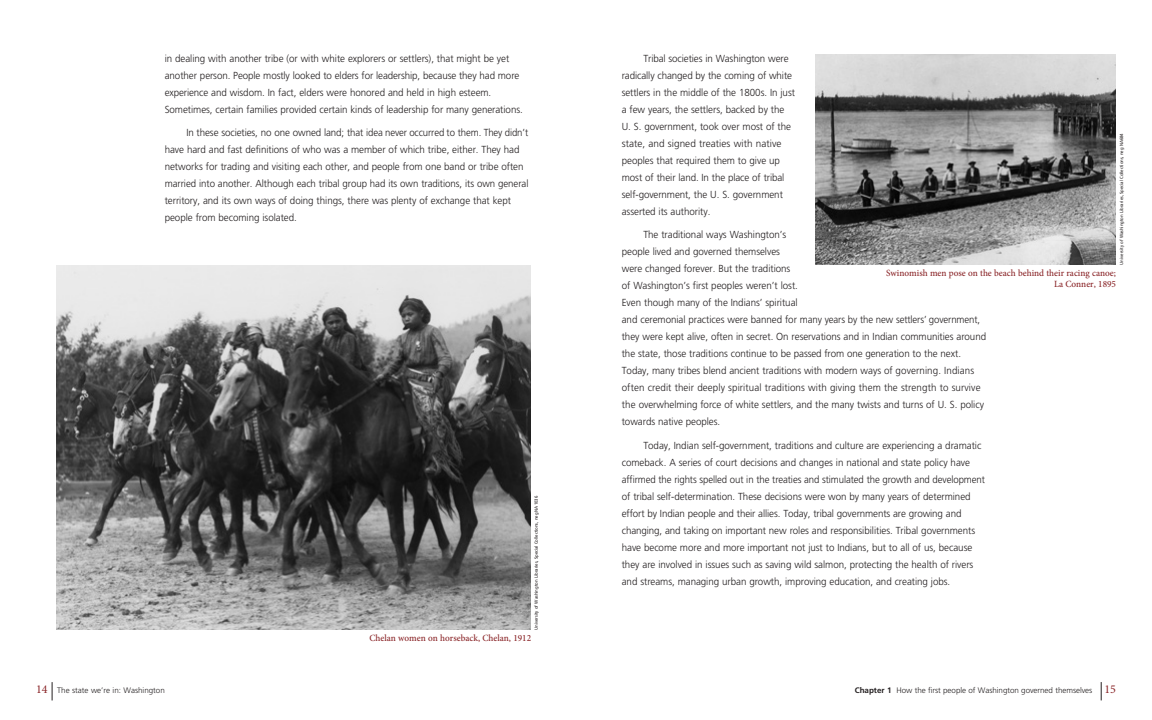
<style>
.page{position:relative;width:1152px;height:720px;background:#fff}
.page>*{position:absolute;margin:0;border:0;box-sizing:border-box;transform-origin:0 0}
.TEXT-frut{font:300 10.2px/17px "Frutiger";letter-spacing:-.005em;color:#231f20;scale:.96 1}
.CAption-mininon{font:500 9.5px/11px "Minion Pro";color:#8a2528;text-align:right}
.t1{font:300 8px "Frutiger";letter-spacing:-.005em;color:#231f20}
.photo_credits{font:4.5px "Frutiger";letter-spacing:-.005em;color:#231f20;scale:.95 1}
.s1{font-family:"Minion Pro";font-weight:400;font-size:12px;color:#8a2528}
.s2{font-weight:700}
</style>
<div class="page">
<img style="left:57px;top:265px;width:474px;height:365px">
<img style="left:816px;top:55px;width:300px;height:209px">
<svg style="left:1101px;top:682px;width:1px;height:18px"></svg>
<svg style="left:52px;top:682px;width:1px;height:18px"></svg>
<p class="TEXT-frut" style="left:165px;top:50px;width:375px">in dealing with another tribe (or with white explorers or settlers), that might be yet another person. People mostly looked to elders for leadership, because they had more experience and wisdom. In fact, elders were honored and held in high esteem.<br>Sometimes, certain families provided certain kinds of leadership for many generations.</p>
<p class="TEXT-frut" style="left:165px;top:124px;width:381px;text-indent:22px">In these societies, no one owned land; that idea never occurred to them. They didn’t have hard and fast definitions of who was a member of which tribe, either. They had networks for trading and visiting each other, and people from one band or tribe often married into another. Although each tribal group had its own traditions, its own general territory, and its own ways of doing things, there was plenty of exchange that kept people from becoming isolated.</p>
<p class="photo_credits" style="left:534px;top:630px;width:142px;rotate:-90deg">University of Washington Libraries, Special Collections, neg NA1036</p>
<p class="CAption-mininon" style="left:369px;top:633px;width:163px">Chelan women on horseback, Chelan, 1912</p>
<p class="TEXT-frut" style="left:622px;top:50px;width:182px;text-indent:22px">Tribal societies in Washington were radically changed by the coming of white settlers in the middle of the 1800s. In just a few years, the settlers, backed by the U. S. government, took over most of the state, and signed treaties with native peoples that required them to give up most of their land. In the place of tribal self-government, the U. S. government asserted its authority.</p>
<p class="TEXT-frut" style="left:622px;top:226px;width:381px;text-indent:22px">The traditional ways Washington’s<br>people lived and governed themselves<br>were changed forever. But the traditions<br>of Washington’s first peoples weren’t lost.<br>Even though many of the Indians’ spiritual<br>and ceremonial practices were banned for many years by the new settlers’ government, they were kept alive, often in secret. On reservations and in Indian communities around the state, those traditions continue to be passed from one generation to the next.<br>Today, many tribes blend ancient traditions with modern ways of governing. Indians often credit their deeply spiritual traditions with giving them the strength to survive the overwhelming force of white settlers, and the many twists and turns of U. S. policy towards native peoples.</p>
<p class="TEXT-frut" style="left:622px;top:437px;width:380px;text-indent:22px">Today, Indian self-government, traditions and culture are experiencing a dramatic comeback. A series of court decisions and changes in national and state policy have affirmed the rights spelled out in the treaties and stimulated the growth and development of tribal self-determination. These decisions were won by many years of determined effort by Indian people and their allies. Today, tribal governments are growing and changing, and taking on important new roles and responsibilities. Tribal governments have become more and more important not just to Indians, but to all of us, because they are involved in issues such as saving wild salmon, protecting the health of rivers and streams, managing urban growth, improving education, and creating jobs.</p>
<p class="photo_credits" style="left:1119px;top:265px;width:140px;rotate:-90deg">University of Washington Libraries, Special Collections, neg NA684</p>
<p class="CAption-mininon" style="left:886px;top:267px;width:231px">Swinomish men pose on the beach behind their racing canoe;<br>La Conner, 1895</p>
<p class="t1" style="left:36px;top:686px;width:130px"><span class="s1">14</span> The state we’re in: Washington</p>
<p class="t1" style="left:855px;top:685px;width:263px"><span class="s2">Chapter 1</span> How the first people of Washington governed themselves <span class="s1">15</span></p>
</div>
